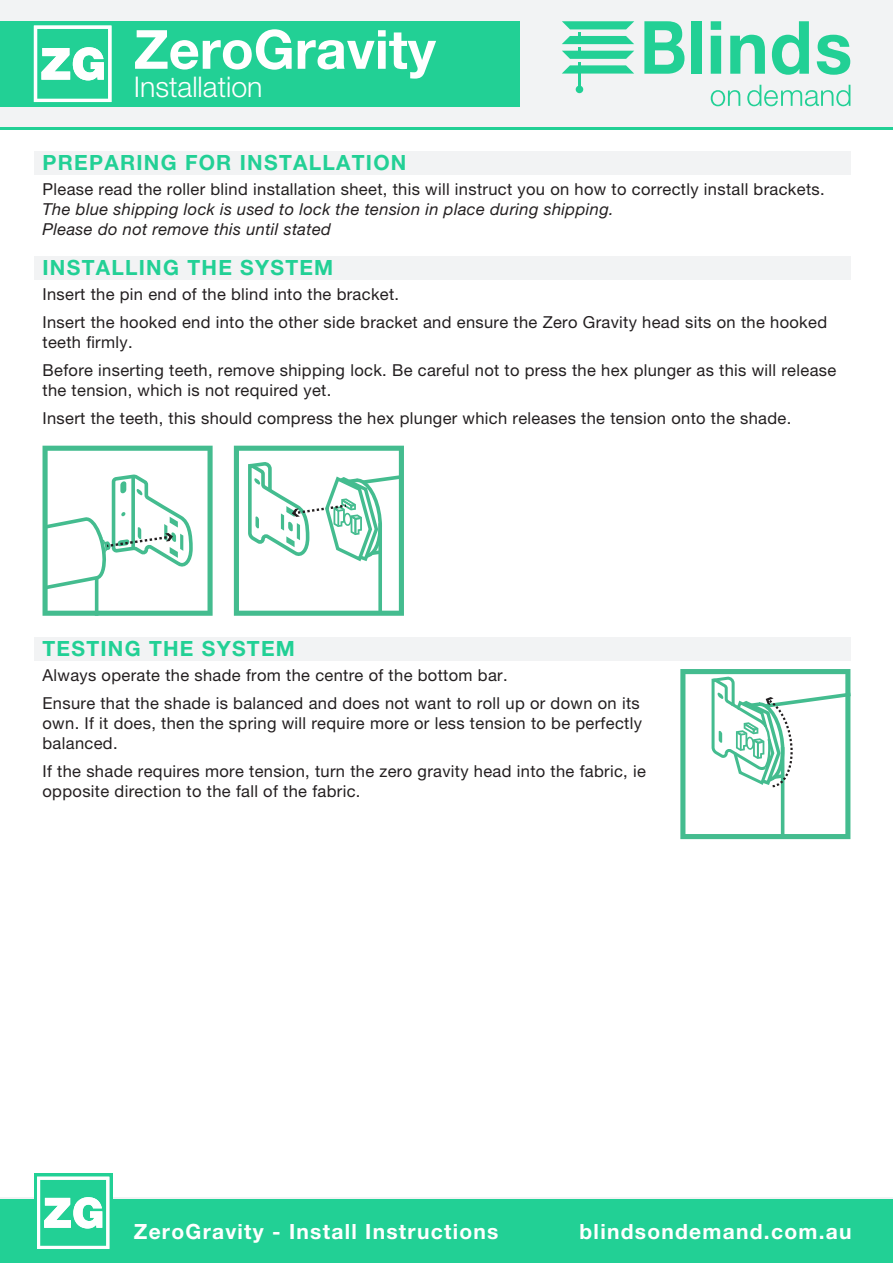
<style>
.page{position:relative;width:893px;height:1263px;background:#fff}
.page>*{position:absolute;margin:0;border:0;box-sizing:border-box;transform-origin:0 0}
.t1{font:700 54px "Helvetica Neue LT Pro";color:#fff}
.t2{font:300 28.5px "Helvetica Neue LT Pro";color:#fff}
.t3{font:700 21px "Helvetica Neue LT Pro";letter-spacing:.06em;color:#22d095}
.t4{font:700 21px "Helvetica Neue LT Pro";letter-spacing:.06em;color:#fff}
.t5{font:16.5px/28.3px "Helvetica Neue LT Pro";letter-spacing:.02em;color:#231f20}
.t6{font:italic 16.5px/19.8px "Helvetica Neue LT Pro";letter-spacing:.02em;color:#231f20}
</style>
<div class="page">
<hr style="left:0;top:1197px;width:893px;height:2px;background:#f2f3f4">
<div style="left:0;top:0;width:893px;height:128px;background:#f2f3f4"></div>
<div style="left:34px;top:151px;width:816px;height:23px;background:#f2f3f4"></div>
<div style="left:34px;top:256px;width:816px;height:24px;background:#f2f3f4"></div>
<div style="left:34px;top:637px;width:816px;height:23px;background:#f2f3f4"></div>
<svg style="left:711px;top:90px;width:29px;height:16px"></svg>
<svg style="left:747px;top:85px;width:103px;height:21px"></svg>
<svg style="left:644px;top:21px;width:40px;height:53px"></svg>
<div style="left:691px;top:21px;width:11px;height:53px;background:#22d095"></div>
<svg style="left:711px;top:21px;width:10px;height:53px"></svg>
<svg style="left:730px;top:35px;width:35px;height:39px"></svg>
<svg style="left:772px;top:21px;width:37px;height:54px"></svg>
<svg style="left:817px;top:35px;width:33px;height:40px"></svg>
<svg style="left:562px;top:21px;width:72px;height:53px"></svg>
<hr style="left:578px;top:74px;width:3px;height:17px;background:#22d095">
<div style="left:576px;top:86px;width:7px;height:7px;background:#22d095;border-radius:50%"></div>
<div style="left:0;top:21px;width:519px;height:85px;background:#22d095"></div>
<div style="left:0;top:1199px;width:893px;height:64px;background:#22d095"></div>
<hr style="left:0;top:128px;width:893px;height:2px;background:#22d095">
<div style="left:34px;top:1173px;width:79px;height:79px;background:linear-gradient(to right,#22d095,#22d095)"></div>
<svg style="left:34px;top:26px;width:77px;height:76px"></svg>
<svg style="left:37px;top:1177px;width:72px;height:72px"></svg>
<svg style="left:43px;top:446px;width:170px;height:170px"></svg>
<hr style="left:95px;top:578px;width:3px;height:38px;background:#44bc8f">
<svg style="left:234px;top:446px;width:170px;height:170px"></svg>
<svg style="left:680px;top:669px;width:170px;height:170px"></svg>
<h1 class="t1" style="left:134px;top:16px;width:304px">ZeroGravity</h1>
<h2 class="t2" style="left:134px;top:70px;width:130px">Installation</h2>
<p class="t3" style="left:43px;top:150px;width:365px">PREPARING FOR INSTALLATION</p>
<p class="t5" style="left:43px;top:174px;width:784px">Please read the roller blind installation sheet, this will instruct you on how to correctly install brackets.</p>
<p class="t6" style="left:43px;top:199px;width:573px">The blue shipping lock is used to lock the tension in place during shipping.<br>Please do not remove this until stated</p>
<p class="t3" style="left:43px;top:255px;width:292px">INSTALLING THE SYSTEM</p>
<p class="t5" style="left:43px;top:280px;width:786px">Insert the pin end of the blind into the bracket.<br>Insert the hooked end into the other side bracket and ensure the Zero Gravity head sits on the hooked</p>
<p class="t5" style="left:43px;top:328px;width:795px">teeth firmly.<br>Before inserting teeth, remove shipping lock. Be careful not to press the hex plunger as this will release</p>
<p class="t5" style="left:43px;top:376px;width:750px">the tension, which is not required yet.<br>Insert the teeth, this should compress the hex plunger which releases the tension onto the shade.</p>
<p class="t3" style="left:43px;top:636px;width:254px">TESTING THE SYSTEM</p>
<p class="t5" style="left:43px;top:660px;width:599px">Always operate the shade from the centre of the bottom bar.<br>Ensure that the shade is balanced and does not want to roll up or down on its</p>
<p class="t5" style="left:43px;top:713px;width:601px;line-height:19.8px">own. If it does, then the spring will require more or less tension to be perfectly balanced.</p>
<p class="t5" style="left:43px;top:761px;width:605px;line-height:19.8px">If the shade requires more tension, turn the zero gravity head into the fabric, ie opposite direction to the fall of the fabric.</p>
<p class="t4" style="left:134px;top:1218px;width:366px">ZeroGravity - Install Instructions</p>
<p class="t4" style="left:580px;top:1218px;width:274px">blindsondemand.com.au</p>
</div>
